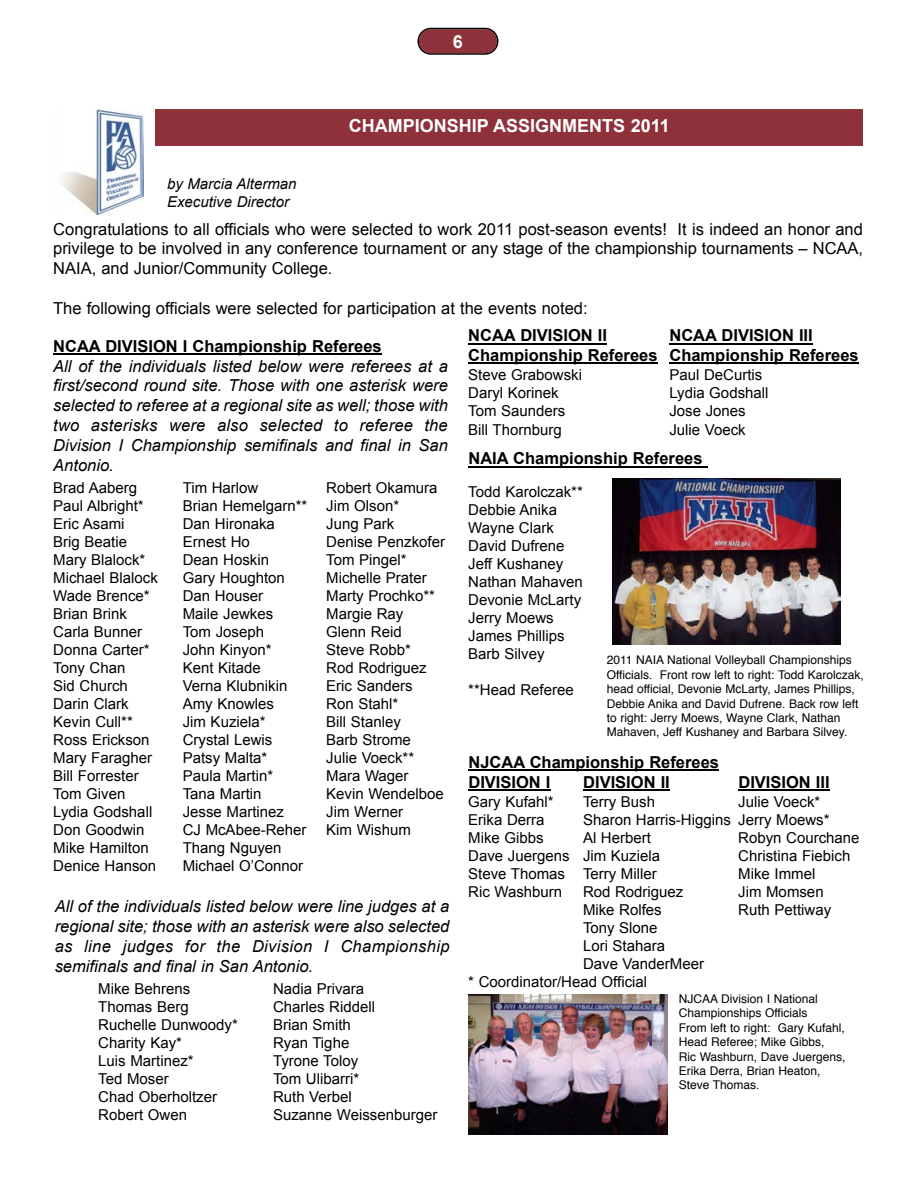
<style>
.page{position:relative;width:918px;height:1188px;background:#fff}
.page>*{position:absolute;margin:0;border:0;box-sizing:border-box;transform-origin:0 0}
.t1{font:700 18px "Arial";color:#fff}
.t2{font:italic 16.5px/19.8px "Arial";color:#000;text-align:justify}
.t3{font:16.5px/19.8px "Arial";color:#000;text-align:justify}
.t4{font:700 16.5px/19.8px "Arial";color:#000}
.t5{font:15px/18px "Arial";color:#000}
.t6{font:italic 15px/18px "Arial";color:#000}
.t7{font:12px/14.4px "Helvetica";color:#000}
</style>
<div class="page">
<div style="left:155px;top:109px;width:708px;height:36px;background:#8e313b"></div>
<img style="left:59px;top:109px;width:84px;height:107px">
<hr style="left:669px;top:343px;width:144px;height:1px;background:#000">
<hr style="left:669px;top:363px;width:190px;height:1px;background:#000">
<hr style="left:53px;top:353px;width:329px;height:2px;background:#000">
<hr style="left:468px;top:466px;width:240px;height:1px;background:#000">
<hr style="left:468px;top:770px;width:251px;height:1px;background:#000">
<hr style="left:468px;top:789px;width:82px;height:2px;background:#000">
<hr style="left:583px;top:789px;width:87px;height:2px;background:#000">
<hr style="left:738px;top:789px;width:92px;height:2px;background:#000">
<img style="left:612px;top:478px;width:228px;height:167px">
<img style="left:468px;top:994px;width:200px;height:140px">
<hr style="left:468px;top:343px;width:139px;height:1px;background:#000">
<hr style="left:468px;top:363px;width:190px;height:1px;background:#000">
<svg style="left:417px;top:28px;width:81px;height:27px;background:#873e46"></svg>
<p class="t1" style="left:453px;top:32px;width:12px">6</p>
<p class="t6" style="left:167px;top:175px;width:131px">by Marcia Alterman<br>Executive Director</p>
<p class="t1" style="left:349px;top:115px;width:323px">CHAMPIONSHIP ASSIGNMENTS 2011</p>
<p class="t3" style="left:53px;top:219px;width:811px">Congratulations to all officials who were selected to work 2011 post-season events! It is indeed an honor and privilege to be involved in any conference tournament or any stage of the championship tournaments – NCAA, NAIA, and Junior/Community College.</p>
<p class="t3" style="left:53px;top:298px;width:536px">The following officials were selected for participation at the events noted:</p>
<p class="t4" style="left:669px;top:326px;width:191px">NCAA DIVISION III<br>Championship Referees</p>
<p class="t5" style="left:669px;top:365px;width:101px">Paul DeCurtis<br>Lydia Godshall<br>Jose Jones<br>Julie Voeck</p>
<p class="t4" style="left:468px;top:326px;width:191px">NCAA DIVISION II<br>Championship Referees</p>
<p class="t5" style="left:468px;top:365px;width:115px">Steve Grabowski<br>Daryl Korinek<br>Tom Saunders<br>Bill Thornburg</p>
<p class="t4" style="left:53px;top:336px;width:330px">NCAA DIVISION I Championship Referees</p>
<p class="t2" style="left:53px;top:356px;width:396px">All of the individuals listed below were referees at a first/second round site. Those with one asterisk were selected to referee at a regional site as well; those with two asterisks were also selected to referee the Division I Championship semifinals and final in San Antonio.</p>
<p class="t4" style="left:468px;top:449px;width:236px">NAIA Championship Referees</p>
<p class="t5" style="left:53px;top:479px;width:106px">Brad Aaberg<br>Paul Albright*<br>Eric Asami<br>Brig Beatie<br>Mary Blalock*<br>Michael Blalock<br>Wade Brence*<br>Brian Brink<br>Carla Bunner<br>Donna Carter*<br>Tony Chan<br>Sid Church<br>Darin Clark<br>Kevin Cull**<br>Ross Erickson<br>Mary Faragher<br>Bill Forrester<br>Tom Given<br>Lydia Godshall<br>Don Goodwin<br>Mike Hamilton<br>Denice Hanson</p>
<p class="t5" style="left:183px;top:479px;width:126px">Tim Harlow<br>Brian Hemelgarn**<br>Dan Hironaka<br>Ernest Ho<br>Dean Hoskin<br>Gary Houghton<br>Dan Houser<br>Maile Jewkes<br>Tom Joseph<br>John Kinyon*<br>Kent Kitade<br>Verna Klubnikin<br>Amy Knowles<br>Jim Kuziela*<br>Crystal Lewis<br>Patsy Malta*<br>Paula Martin*<br>Tana Martin<br>Jesse Martinez<br>CJ McAbee-Reher<br>Thang Nguyen<br>Michael O’Connor</p>
<p class="t5" style="left:326px;top:479px;width:120px">Robert Okamura<br>Jim Olson*<br>Jung Park<br>Denise Penzkofer<br>Tom Pingel*<br>Michelle Prater<br>Marty Prochko**<br>Margie Ray<br>Glenn Reid<br>Steve Robb*<br>Rod Rodriguez<br>Eric Sanders<br>Ron Stahl*<br>Bill Stanley<br>Barb Strome<br>Julie Voeck**<br>Mara Wager<br>Kevin Wendelboe<br>Jim Werner<br>Kim Wishum</p>
<p class="t2" style="left:55px;top:897px;width:396px">All of the individuals listed below were line judges at a regional site; those with an asterisk were also selected as line judges for the Division I Championship semifinals and final in San Antonio.</p>
<p class="t5" style="left:98px;top:980px;width:141px">Mike Behrens<br>Thomas Berg<br>Ruchelle Dunwoody*<br>Charity Kay*<br>Luis Martinez*<br>Ted Moser<br>Chad Oberholtzer<br>Robert Owen</p>
<p class="t5" style="left:273px;top:980px;width:166px">Nadia Privara<br>Charles Riddell<br>Brian Smith<br>Ryan Tighe<br>Tyrone Toloy<br>Tom Ulibarri*<br>Ruth Verbel<br>Suzanne Weissenburger</p>
<p class="t5" style="left:468px;top:483px;width:116px">Todd Karolczak**<br>Debbie Anika<br>Wayne Clark<br>David Dufrene<br>Jeff Kushaney<br>Nathan Mahaven<br>Devonie McLarty<br>Jerry Moews<br>James Phillips<br>Barb Silvey</p>
<p class="t5" style="left:468px;top:681px;width:107px">**Head Referee</p>
<p class="t7" style="left:607px;top:654px;width:259px">2011 NAIA National Volleyball Championships Officials. Front row left to right: Todd Karolczak, head official, Devonie McLarty, James Phillips, Debbie Anika and David Dufrene. Back row left to right: Jerry Moews, Wayne Clark, Nathan Mahaven, Jeff Kushaney and Barbara Silvey.</p>
<p class="t4" style="left:468px;top:752px;width:252px">NJCAA Championship Referees<br>DIVISION I</p>
<p class="t4" style="left:583px;top:772px;width:88px">DIVISION II</p>
<p class="t4" style="left:738px;top:772px;width:93px">DIVISION III</p>
<p class="t5" style="left:468px;top:793px;width:87px">Gary Kufahl*</p>
<p class="t5" style="left:583px;top:793px;width:74px">Terry Bush</p>
<p class="t5" style="left:738px;top:793px;width:84px">Julie Voeck*</p>
<p class="t5" style="left:468px;top:811px;width:78px">Erika Derra</p>
<p class="t5" style="left:583px;top:811px;width:248px">Sharon Harris-Higgins Jerry Moews*</p>
<p class="t5" style="left:468px;top:829px;width:77px">Mike Gibbs</p>
<p class="t5" style="left:583px;top:829px;width:69px">Al Herbert</p>
<p class="t5" style="left:738px;top:829px;width:123px">Robyn Courchane</p>
<p class="t5" style="left:468px;top:847px;width:193px">Dave Juergens Jim Kuziela</p>
<p class="t5" style="left:738px;top:847px;width:114px">Christina Fiebich</p>
<p class="t5" style="left:468px;top:865px;width:190px">Steve Thomas Terry Miller</p>
<p class="t5" style="left:738px;top:865px;width:79px">Mike Immel</p>
<p class="t5" style="left:468px;top:883px;width:96px">Ric Washburn</p>
<p class="t5" style="left:583px;top:883px;width:102px">Rod Rodriguez</p>
<p class="t5" style="left:738px;top:883px;width:87px">Jim Momsen</p>
<p class="t5" style="left:583px;top:901px;width:80px">Mike Rolfes</p>
<p class="t5" style="left:738px;top:901px;width:94px">Ruth Pettiway</p>
<p class="t5" style="left:583px;top:919px;width:76px">Tony Slone</p>
<p class="t5" style="left:583px;top:937px;width:84px">Lori Stahara</p>
<p class="t5" style="left:583px;top:955px;width:123px">Dave VanderMeer</p>
<p class="t5" style="left:468px;top:973px;width:180px">* Coordinator/Head Official</p>
<p class="t7" style="left:679px;top:993px;width:168px">NJCAA Division I National<br>Championships Officials<br>From left to right: Gary Kufahl,<br>Head Referee; Mike Gibbs,<br>Ric Washburn, Dave Juergens,<br>Erika Derra, Brian Heaton,<br>Steve Thomas.</p>
</div>
